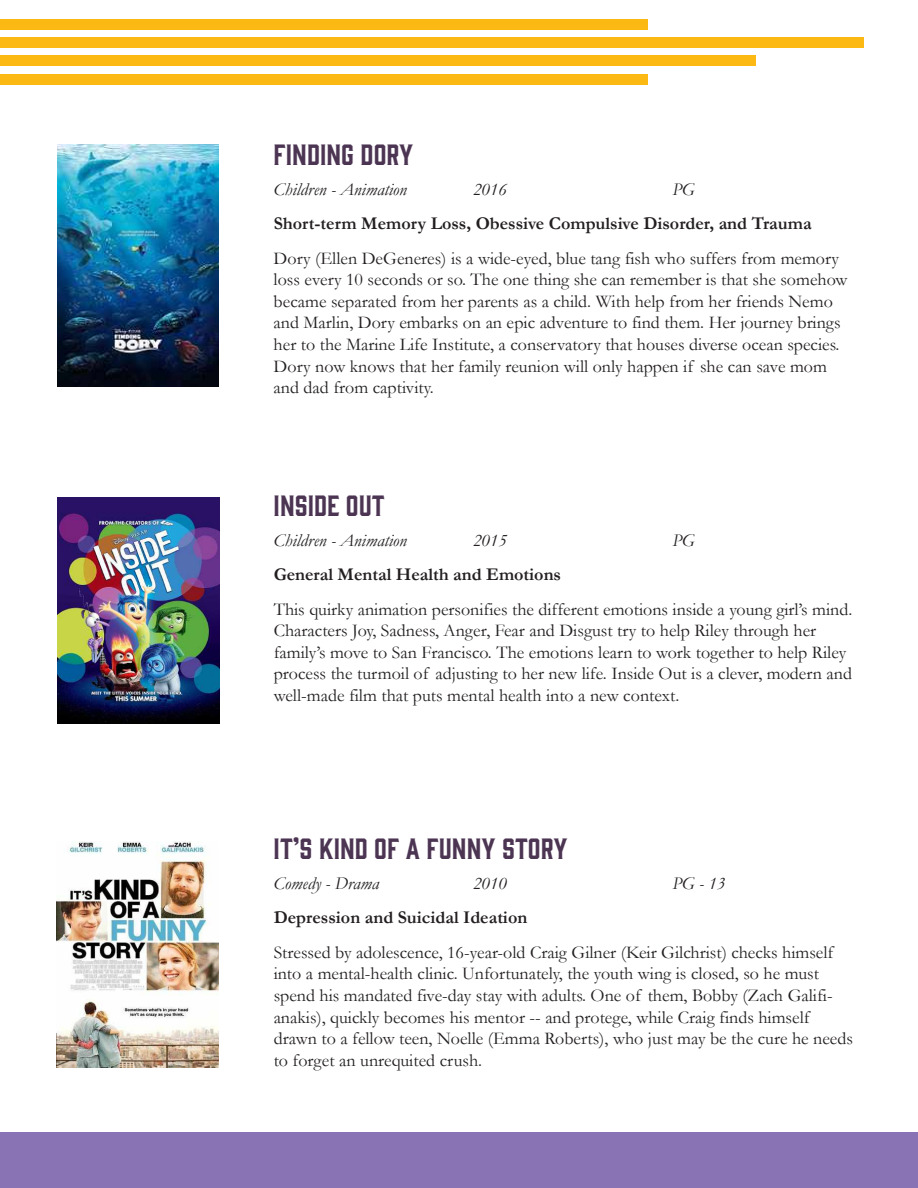
<style>
.page{position:relative;width:918px;height:1188px;background:#fff}
.page>*{position:absolute;margin:0;border:0;box-sizing:border-box;transform-origin:0 0}
.t1{font:27px "Gin";color:#4c3453}
.t2{font:18px/21.6px "Garamond";color:#231f20}
.t3{font:700 18px "Garamond";color:#231f20}
.t4{font:italic 18px "Garamond";color:#231f20}
</style>
<div class="page">
<img style="left:57px;top:497px;width:162px;height:226px">
<img style="left:57px;top:841px;width:162px;height:226px">
<img style="left:57px;top:145px;width:162px;height:242px">
<div style="left:0;top:1132px;width:918px;height:56px;background:#8a73b4"></div>
<div style="left:0;top:19px;width:648px;height:11px;background:#fdb913"></div>
<div style="left:0;top:37px;width:864px;height:11px;background:#fdb913"></div>
<div style="left:0;top:55px;width:756px;height:11px;background:#fdb913"></div>
<div style="left:0;top:74px;width:648px;height:11px;background:#fdb913"></div>
<h1 class="t1" style="left:274px;top:136px;width:141px">FINDING DORY</h1>
<p class="t4" style="left:274px;top:179px;width:135px">Children - Animation</p>
<p class="t4" style="left:473px;top:179px;width:35px">2016</p>
<p class="t4" style="left:672px;top:179px;width:24px">PG</p>
<p class="t3" style="left:274px;top:213px;width:539px">Short-term Memory Loss, Obessive Compulsive Disorder, and Trauma</p>
<p class="t2" style="left:274px;top:247px;width:575px">Dory (Ellen DeGeneres) is a wide-eyed, blue tang fish who suffers from memory loss every 10 seconds or so. The one thing she can remember is that she somehow became separated from her parents as a child. With help from her friends Nemo and Marlin, Dory embarks on an epic adventure to find them. Her journey brings her to the Marine Life Institute, a conservatory that houses diverse ocean species.<br>Dory now knows that her family reunion will only happen if she can save mom and dad from captivity.</p>
<h1 class="t1" style="left:274px;top:487px;width:113px">INSIDE OUT</h1>
<p class="t4" style="left:274px;top:530px;width:135px">Children - Animation</p>
<p class="t4" style="left:473px;top:530px;width:35px">2015</p>
<p class="t4" style="left:672px;top:530px;width:24px">PG</p>
<p class="t3" style="left:274px;top:564px;width:289px">General Mental Health and Emotions</p>
<p class="t2" style="left:274px;top:598px;width:580px">This quirky animation personifies the different emotions inside a young girl’s mind.<br>Characters Joy, Sadness, Anger, Fear and Disgust try to help Riley through her family’s move to San Francisco. The emotions learn to work together to help Riley process the turmoil of adjusting to her new life. Inside Out is a clever, modern and well-made film that puts mental health into a new context.</p>
<h1 class="t1" style="left:274px;top:830px;width:295px">IT’S KIND OF A FUNNY STORY</h1>
<p class="t4" style="left:274px;top:873px;width:107px">Comedy - Drama</p>
<p class="t4" style="left:473px;top:873px;width:35px">2010</p>
<p class="t4" style="left:672px;top:873px;width:54px">PG - 13</p>
<p class="t3" style="left:274px;top:907px;width:255px">Depression and Suicidal Ideation</p>
<p class="t2" style="left:274px;top:941px;width:581px">Stressed by adolescence, 16-year-old Craig Gilner (Keir Gilchrist) checks himself into a mental-health clinic. Unfortunately, the youth wing is closed, so he must spend his mandated five-day stay with adults. One of them, Bobby (Zach Galifi&shy;anakis), quickly becomes his mentor -- and protege, while Craig finds himself drawn to a fellow teen, Noelle (Emma Roberts), who just may be the cure he needs to forget an unrequited crush.</p>
</div>
